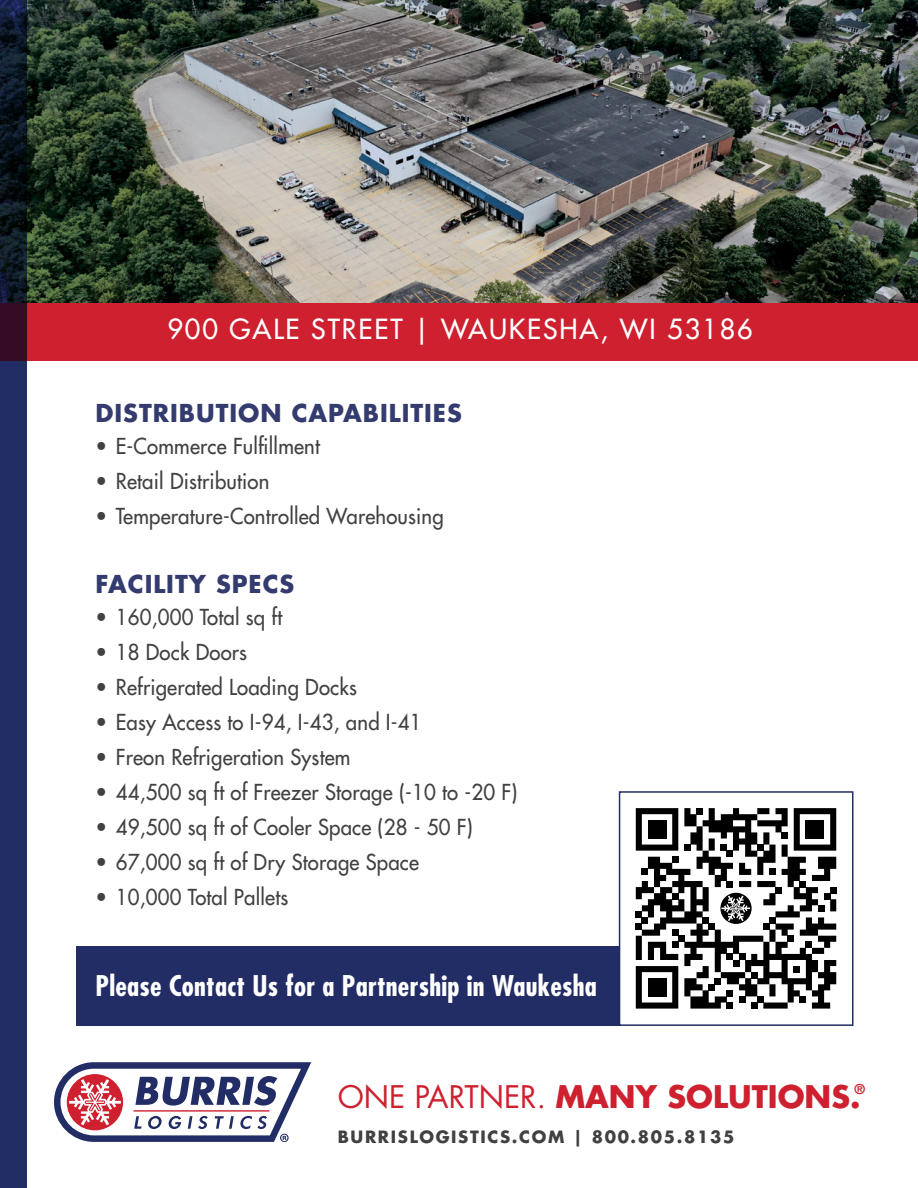
<style>
.page{position:relative;width:918px;height:1188px;background:#fff}
.page>*{position:absolute;margin:0;border:0;box-sizing:border-box;transform-origin:0 0}
.t1{font:700 30.3px "Futura Std";color:#ce202f}
.t2{font:700 condensed 27.75px "Futura Std";letter-spacing:.01em;color:#fff}
.t3{font:500 27px "Futura Std";letter-spacing:.07em;color:#fff}
.t4{font:700 24px "Futura Std";letter-spacing:.04em;color:#343b6f}
.t5{font:500 21.45px "Futura Std";letter-spacing:.01em;color:#414042;scale:.95 1}
.t6{font:700 16.5px "Futura Std";letter-spacing:.1em;color:#414042}
.t7{font:700 13.2px "Futura Std";color:#ce202f}
.s1{font-weight:400}
</style>
<div class="page">
<img style="left:27px;top:0;width:891px;height:303px">
<div style="left:0;top:303px;width:918px;height:57px;background:#ce202f"></div>
<div style="left:76px;top:946px;width:777px;height:80px;background:#222d65"></div>
<div style="left:622px;top:808px;width:229px;height:215px;background:#fff"></div>
<svg style="left:636px;top:808px;width:200px;height:201px"></svg>
<div style="left:619px;top:791px;width:235px;height:235px;border:2px solid #222d65"></div>
<svg style="left:54px;top:1062px;width:257px;height:80px"></svg>
<hr style="left:134px;top:1110px;width:135px;height:2px;background:#ce202f">
<svg style="left:0;top:0;width:27px;height:1188px;background:#1d2550"></svg>
<p class="t3" style="left:167px;top:312px;width:587px">900 GALE STREET | WAUKESHA, WI 53186</p>
<p class="t4" style="left:96px;top:397px;width:368px">DISTRIBUTION CAPABILITIES</p>
<p class="t5" style="left:96px;top:433px;width:238px">• E-Commerce Fulfillment</p>
<p class="t5" style="left:96px;top:468px;width:185px">• Retail Distribution</p>
<p class="t5" style="left:96px;top:503px;width:368px">• Temperature-Controlled Warehousing</p>
<p class="t4" style="left:96px;top:568px;width:200px">FACILITY SPECS</p>
<p class="t5" style="left:96px;top:604px;width:198px">• 160,000 Total sq ft</p>
<p class="t5" style="left:96px;top:639px;width:161px">• 18 Dock Doors</p>
<p class="t5" style="left:96px;top:674px;width:277px">• Refrigerated Loading Docks</p>
<p class="t5" style="left:96px;top:709px;width:345px">• Easy Access to I-94, I-43, and I-41</p>
<p class="t5" style="left:96px;top:744px;width:270px">• Freon Refrigeration System</p>
<p class="t5" style="left:96px;top:778px;width:446px">• 44,500 sq ft of Freezer Storage (-10 to -20 F)</p>
<p class="t5" style="left:96px;top:813px;width:399px">• 49,500 sq ft of Cooler Space (28 - 50 F)</p>
<p class="t5" style="left:96px;top:848px;width:342px">• 67,000 sq ft of Dry Storage Space</p>
<p class="t5" style="left:96px;top:883px;width:204px">• 10,000 Total Pallets</p>
<p class="t2" style="left:96px;top:969px;width:503px">Please Contact Us for a Partnership in Waukesha</p>
<h1 class="t1" style="left:338px;top:1076px;width:524px"><span class="s1">ONE PARTNER.</span> MANY SOLUTIONS.</h1>
<p class="t7" style="left:854px;top:1081px;width:12px">®</p>
<p class="t6" style="left:338px;top:1125px;width:398px">BURRISLOGISTICS.COM | 800.805.8135</p>
</div>
